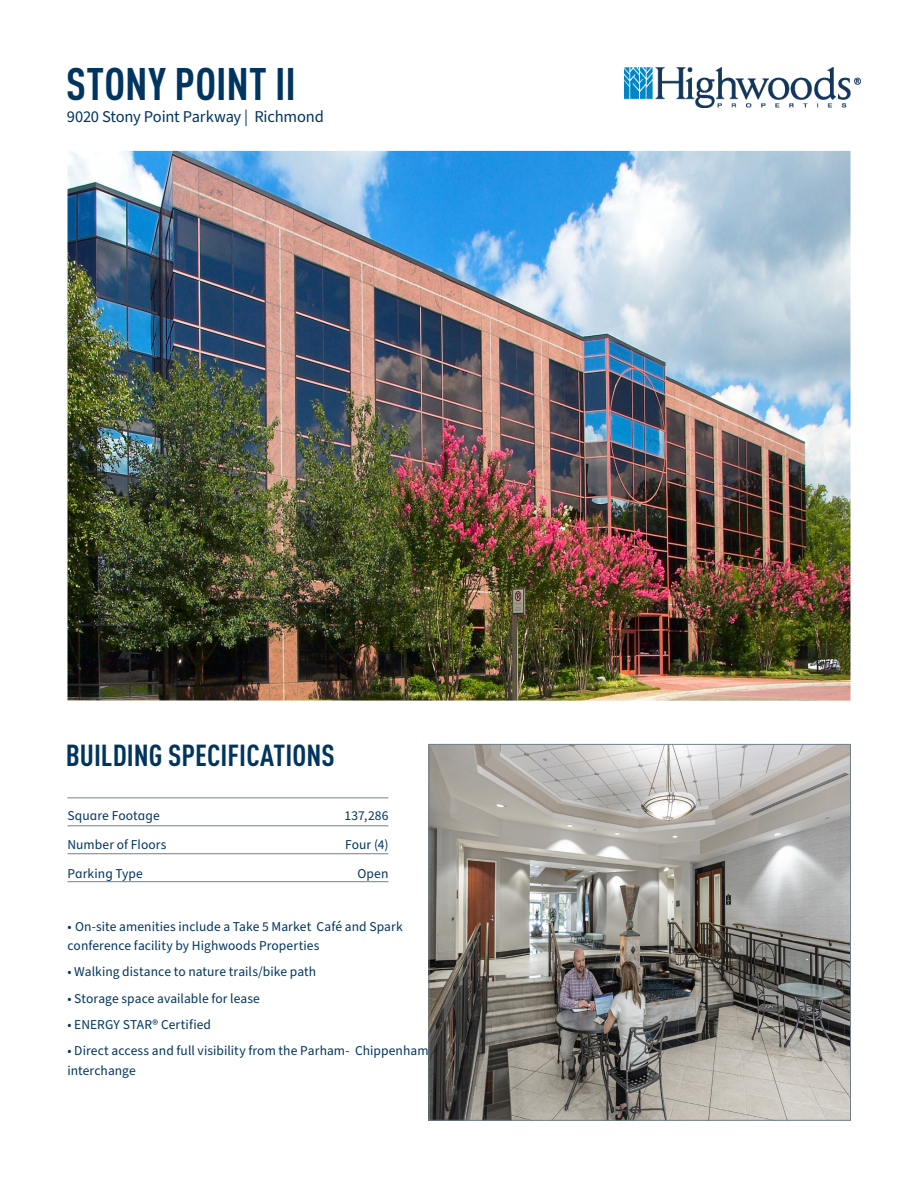
<style>
.page{position:relative;width:918px;height:1188px;background:#fff}
.page>*{position:absolute;margin:0;border:0;box-sizing:border-box;transform-origin:0 0}
.Building_Status{font:700 condensed 45px "DIN Pro";letter-spacing:.005em;color:#00355f}
.Header_Underline{font:700 condensed 30px "DIN Pro";color:#00355f}
.Building_Status-2{font:16.5px "Source Sans Pro";letter-spacing:-.015em;color:#00355f}
.Blue_Bulleted_List{font:13.5px/19.5px "Source Sans Pro";letter-spacing:.005em;color:#00355f}
.Stats_Underline{font:13.5px "Source Sans Pro";letter-spacing:.01em;color:#00355f}
</style>
<div class="page">
<img style="left:68px;top:151px;width:782px;height:550px">
<img style="left:625px;top:68px;width:236px;height:39px">
<img style="left:431px;top:746px;width:418px;height:372px">
<div style="left:429px;top:744px;width:422px;height:376px;border:1px solid #70808a"></div>
<hr style="left:68px;top:825px;width:320px;height:1px;background:#70808a">
<hr style="left:68px;top:853px;width:320px;height:1px;background:#70808a">
<hr style="left:68px;top:881px;width:320px;height:1px;background:#70808a">
<hr style="left:68px;top:798px;width:320px;height:1px;background:#70808a">
<p class="Building_Status" style="left:66px;top:51px;width:231px">STONY POINT II</p>
<p class="Building_Status-2" style="left:67px;top:106px;width:259px">9020 Stony Point Parkway | Richmond</p>
<p class="Header_Underline" style="left:66px;top:733px;width:270px">BUILDING SPECIFICATIONS</p>
<p class="Stats_Underline" style="left:68px;top:806px;width:94px">Square Footage</p>
<p class="Stats_Underline" style="left:345px;top:806px;width:45px">137,286</p>
<p class="Stats_Underline" style="left:68px;top:835px;width:101px">Number of Floors</p>
<p class="Stats_Underline" style="left:345px;top:835px;width:45px">Four (4)</p>
<p class="Stats_Underline" style="left:68px;top:865px;width:77px">Parking Type</p>
<p class="Stats_Underline" style="left:357px;top:865px;width:33px">Open</p>
<p class="Blue_Bulleted_List" style="left:68px;top:917px;width:337px">• On-site amenities include a Take 5 Market Café and Spark conference facility by Highwoods Properties</p>
<p class="Blue_Bulleted_List" style="left:68px;top:963px;width:250px">• Walking distance to nature trails/bike path</p>
<p class="Blue_Bulleted_List" style="left:68px;top:989px;width:194px">• Storage space available for lease</p>
<p class="Blue_Bulleted_List" style="left:68px;top:1015px;width:145px">• ENERGY STAR® Certified</p>
<p class="Blue_Bulleted_List" style="left:68px;top:1041px;width:363px">• Direct access and full visibility from the Parham- Chippenham interchange</p>
</div>
